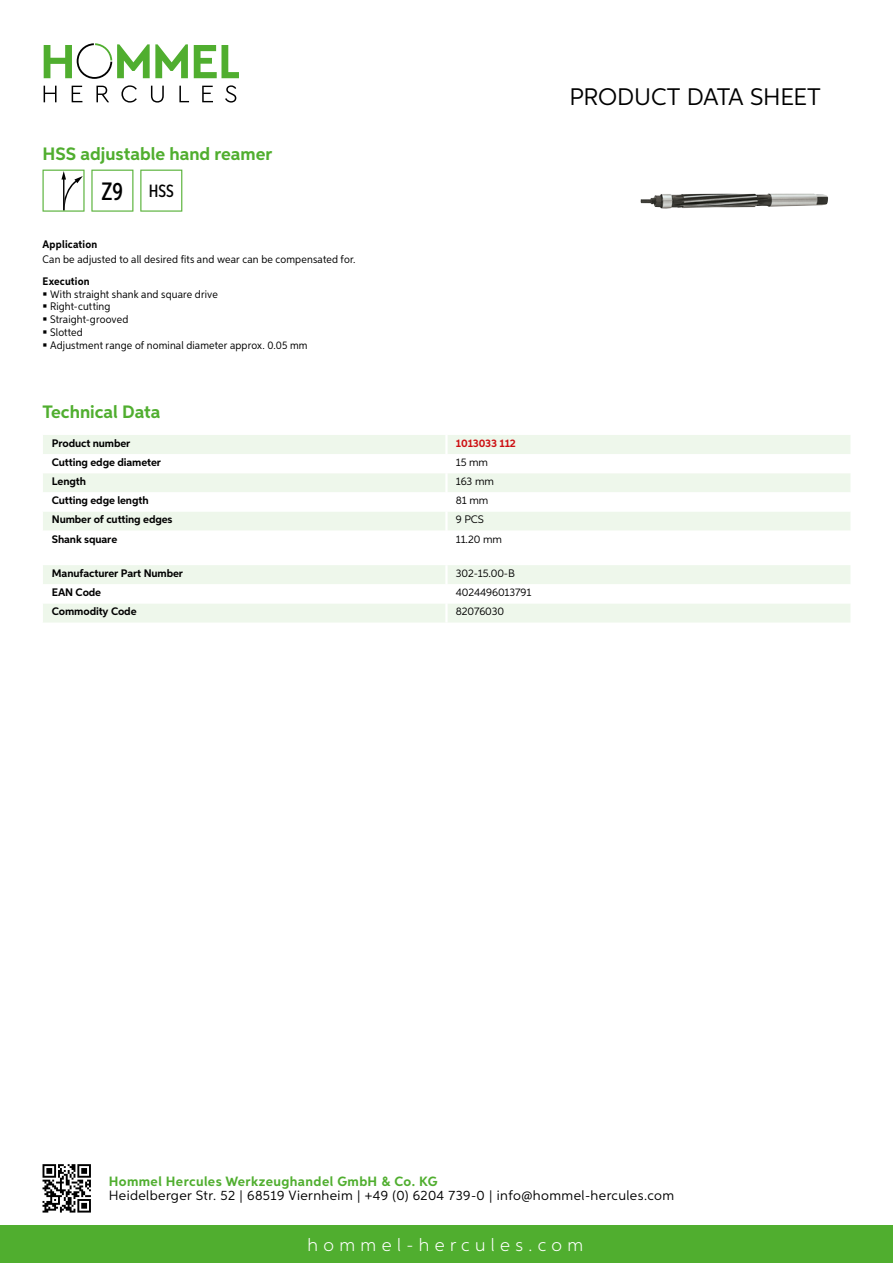
<style>
.page{position:relative;width:893px;height:1263px;background:#fff}
.page>*{position:absolute;margin:0;border:0;box-sizing:border-box;transform-origin:0 0}
.t1{font:24px "Aspira";letter-spacing:-.01em;color:#000}
.t2{font:700 18px "Aspira";color:#50ae2f}
.t3{font:300 18px "Aspira";letter-spacing:.3em;color:#fff}
.t4{font:500 17.85px "Aspira XX Nar";color:#000}
.t5{font:13.5px "Aspira";letter-spacing:.03em;color:#000}
.t6{font:700 13.5px "Aspira";letter-spacing:.03em;color:#50ae2f}
.t7{font:10.95px/12.8px "Aspira Nar";letter-spacing:.015em;color:#000}
.t8{font:700 10.95px "Aspira";letter-spacing:-.01em;color:#000}
.t9{font:10.95px "Aspira";letter-spacing:-.01em;color:#000}
.t10{font:700 10.95px "Aspira Nar";letter-spacing:.015em;color:#000}
.t11{font:700 10.95px "Aspira";letter-spacing:-.01em;color:#cd1013}
.s1{font-size:25.2px}
</style>
<div class="page">
<div style="left:0;top:1226px;width:893px;height:37px;background:#50ae2f"></div>
<svg style="left:43px;top:1164px;width:48px;height:48px"></svg>
<svg style="left:194px;top:45px;width:45px;height:33px"></svg>
<svg style="left:44px;top:43px;width:144px;height:36px"></svg>
<svg style="left:44px;top:86px;width:13px;height:16px"></svg>
<svg style="left:72px;top:86px;width:10px;height:16px"></svg>
<svg style="left:96px;top:86px;width:13px;height:16px"></svg>
<svg style="left:121px;top:85px;width:16px;height:18px"></svg>
<svg style="left:151px;top:86px;width:13px;height:17px"></svg>
<svg style="left:179px;top:86px;width:10px;height:16px"></svg>
<svg style="left:202px;top:86px;width:11px;height:16px"></svg>
<svg style="left:225px;top:85px;width:11px;height:18px"></svg>
<div style="left:43px;top:435px;width:807px;height:19px;background:#eef7eb"></div>
<svg style="left:43px;top:473px;width:807px;height:57px;fill:#eef7eb"></svg>
<hr style="left:445px;top:435px;width:3px;height:19px;background:#fff">
<hr style="left:445px;top:473px;width:3px;height:19px;background:#fff">
<hr style="left:445px;top:492px;width:3px;height:19px;background:#fff">
<hr style="left:445px;top:511px;width:3px;height:20px;background:#fff">
<svg style="left:43px;top:565px;width:807px;height:57px"></svg>
<hr style="left:445px;top:603px;width:3px;height:19px;background:#fff">
<svg style="left:43px;top:170px;width:42px;height:42px"></svg>
<svg style="left:91px;top:170px;width:42px;height:42px"></svg>
<svg style="left:140px;top:170px;width:42px;height:42px"></svg>
<img style="left:640px;top:193px;width:188px;height:16px">
<h2 class="t2" style="left:43px;top:142px;width:231px">HSS adjustable hand reamer</h2>
<h3 class="t4" style="left:102px;top:180px;width:74px"><span class="s1">Z9</span> HSS</h3>
<p class="t10" style="left:43px;top:237px;width:56px">Application</p>
<p class="t7" style="left:43px;top:252px;width:314px">Can be adjusted to all desired fits and wear can be compensated for.</p>
<p class="t10" style="left:43px;top:274px;width:49px">Execution</p>
<p class="t7" style="left:50px;top:287px;width:259px">With straight shank and square drive<br>Right-cutting<br>Straight-grooved<br>Slotted<br>Adjustment range of nominal diameter approx. 0.05 mm</p>
<h2 class="t2" style="left:43px;top:401px;width:120px">Technical Data</h2>
<p class="t8" style="left:52px;top:436px;width:80px">Product number</p>
<p class="t11" style="left:456px;top:436px;width:62px">1013033 112</p>
<p class="t8" style="left:52px;top:455px;width:111px">Cutting edge diameter</p>
<p class="t9" style="left:456px;top:456px;width:34px">15 mm</p>
<p class="t8" style="left:52px;top:475px;width:36px">Length</p>
<p class="t9" style="left:456px;top:475px;width:40px">163 mm</p>
<p class="t8" style="left:52px;top:494px;width:98px">Cutting edge length</p>
<p class="t9" style="left:456px;top:494px;width:34px">81 mm</p>
<p class="t8" style="left:52px;top:513px;width:122px">Number of cutting edges</p>
<p class="t9" style="left:456px;top:513px;width:30px">9 PCS</p>
<p class="t8" style="left:52px;top:532px;width:67px">Shank square</p>
<p class="t9" style="left:456px;top:532px;width:48px">11.20 mm</p>
<p class="t8" style="left:52px;top:567px;width:133px">Manufacturer Part Number</p>
<p class="t9" style="left:456px;top:567px;width:61px">302-15.00-B</p>
<p class="t8" style="left:52px;top:586px;width:51px">EAN Code</p>
<p class="t9" style="left:456px;top:586px;width:77px">4024496013791</p>
<p class="t8" style="left:52px;top:605px;width:86px">Commodity Code</p>
<p class="t9" style="left:456px;top:605px;width:50px">82076030</p>
<h1 class="t1" style="left:569px;top:82px;width:253px">Product data sh eet</h1>
<p class="t6" style="left:109px;top:1172px;width:330px">Hommel Hercules Werkzeughandel GmbH &amp; Co. KG</p>
<p class="t5" style="left:109px;top:1187px;width:567px">Heidelberger Str. 52 | 68519 Viernheim | +49 (0) 6204 739-0 | info@hommel-hercules.com</p>
<h2 class="t3" style="left:307px;top:1234px;width:277px">hommel-hercules.com</h2>
</div>
